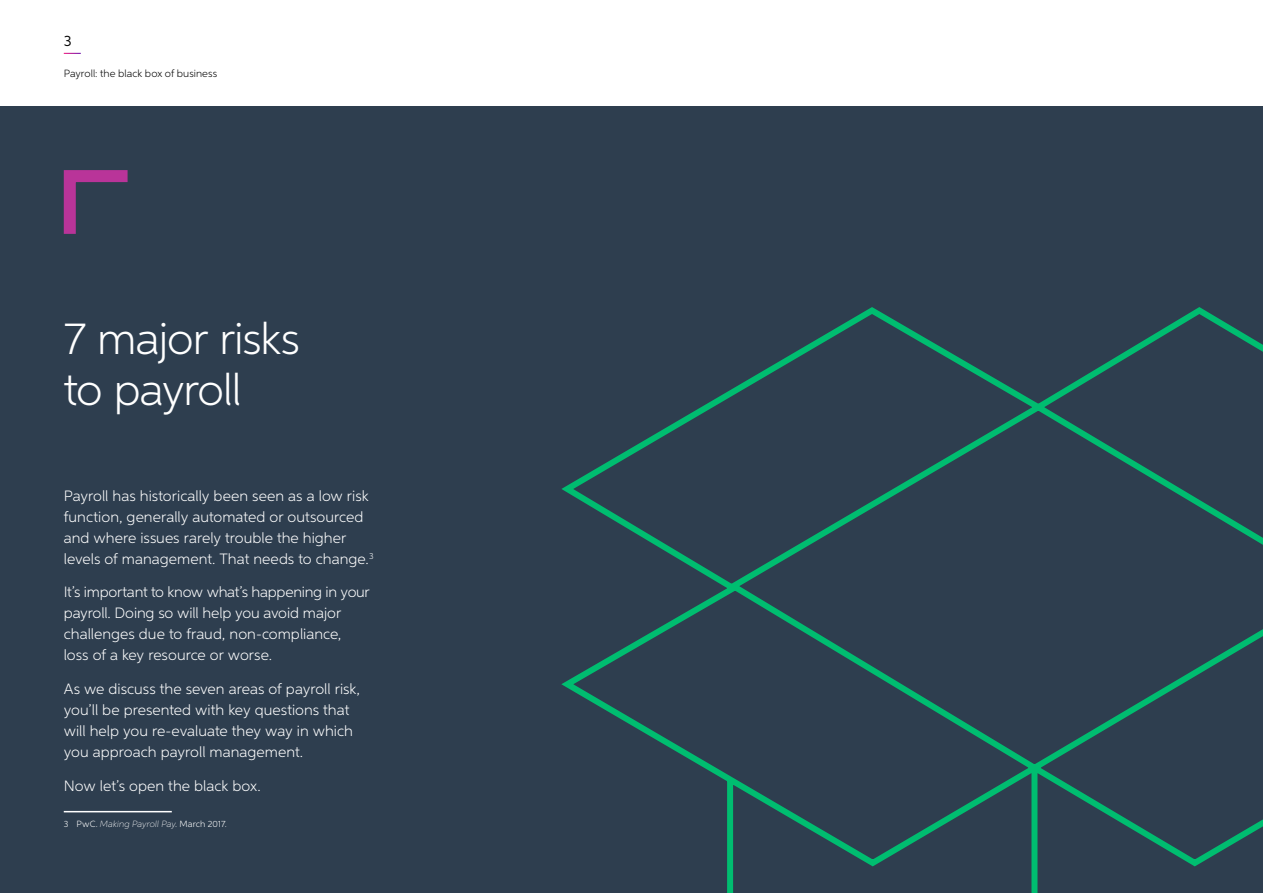
<style>
.page{position:relative;width:1263px;height:893px;background:#fff}
.page>*{position:absolute;margin:0;border:0;box-sizing:border-box;transform-origin:0 0}
.t1{font:300 45px/51px "Neutro MYOB";letter-spacing:-.025em;color:#fff}
.t2{font:300 15px/21px "Neutro MYOB";color:#fff}
.t3{font:15px "Neutro MYOB";color:#000}
.t4{font:300 10.5px "Neutro MYOB";letter-spacing:.005em;color:#000}
.t5{font:300 9px "Neutro MYOB";letter-spacing:.005em;color:#fff}
.s1{font-weight:100;font-style:italic}
</style>
<div class="page">
<svg style="left:64px;top:53px;width:17px;height:1px"></svg>
<hr style="left:1199px;top:0;width:64px;height:1px;background:#bcbec0">
<hr style="left:806px;top:0;width:43px;height:1px;background:#bcbec0">
<hr style="left:414px;top:0;width:42px;height:1px;background:#bcbec0">
<hr style="left:0;top:0;width:64px;height:1px;background:#bcbec0">
<hr style="left:0;top:72px;width:1px;height:35px;background:#bcbec0">
<hr style="left:0;top:27px;width:1px;height:50px;background:#bcbec0">
<hr style="left:0;top:0;width:1px;height:34px;background:#bcbec0">
<div style="left:0;top:106px;width:1263px;height:787px;background:#2e3e4f"></div>
<svg style="left:561px;top:307px;width:702px;height:586px"></svg>
<hr style="left:64px;top:811px;width:108px;height:1px;background:#fff">
<svg style="left:63px;top:170px;width:65px;height:64px"></svg>
<p class="t3" style="left:64px;top:31px;width:9px">3</p>
<p class="t4" style="left:64px;top:67px;width:155px">Payroll: the black box of business</p>
<h1 class="t1" style="left:64px;top:312px;width:238px">7 major risks to payroll</h1>
<p class="t2" style="left:64px;top:485px;width:311px">Payroll has historically been seen as a low risk function, generally automated or outsourced and where issues rarely trouble the higher levels of management. That needs to change.<sup>3</sup></p>
<p class="t2" style="left:64px;top:581px;width:307px">It’s important to know what’s happening in your payroll. Doing so will help you avoid major challenges due to fraud, non-compliance, loss of a key resource or worse.</p>
<p class="t2" style="left:64px;top:678px;width:298px">As we discuss the seven areas of payroll risk, you’ll be presented with key questions that will help you re-evaluate they way in which you approach payroll management.</p>
<p class="t2" style="left:64px;top:775px;width:198px">Now let’s open the black box.</p>
<p class="t5" style="left:64px;top:818px;width:164px">3 PwC. <span class="s1">Making Payroll Pay</span>. March 2017.</p>
</div>
